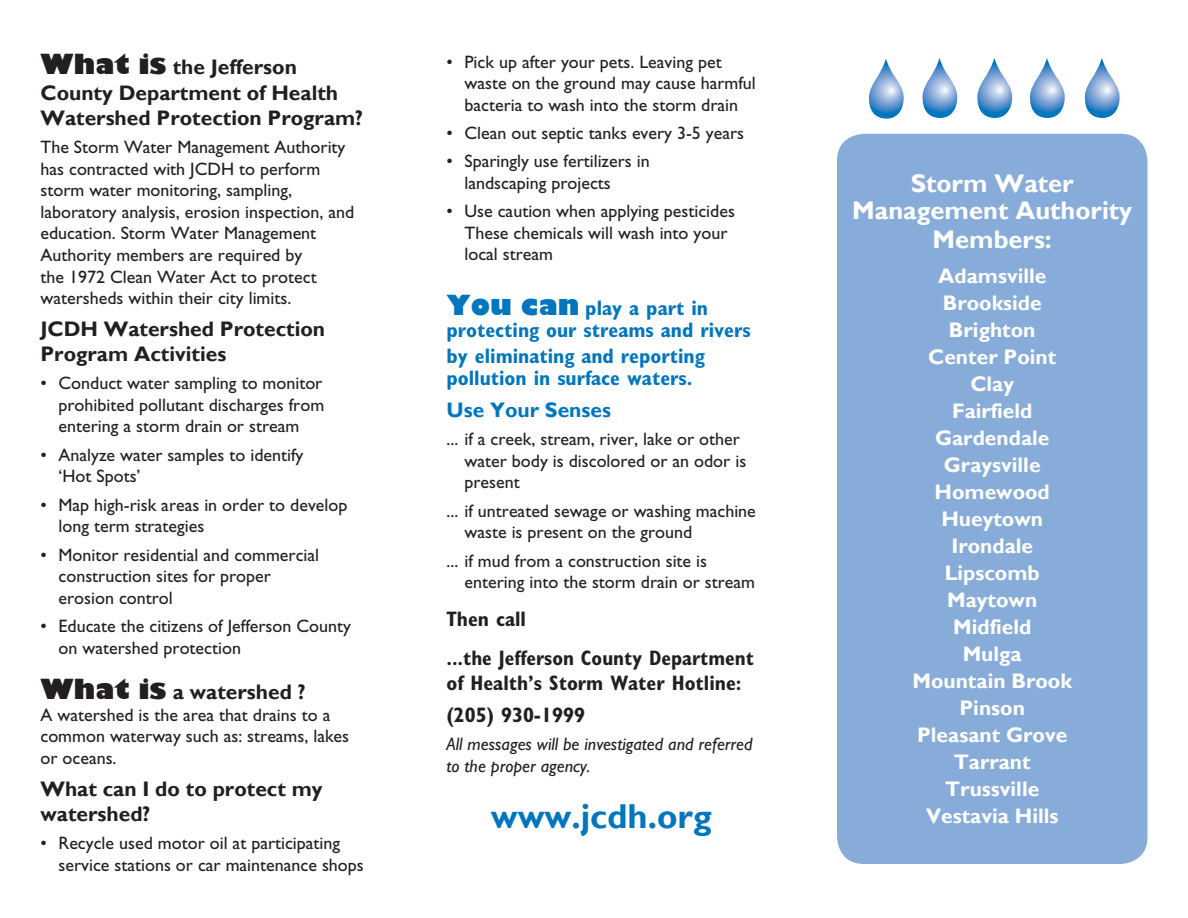
<style>
.page{position:relative;width:1188px;height:918px;background:#fff}
.page>*{position:absolute;margin:0;border:0;box-sizing:border-box;transform-origin:0 0}
.t1{font:700 34.5px "Gill Sans";color:#0076be}
.t2{font:700 25.5px "Gill Sans";color:#fff}
.t3{font:700 21px "Gill Sans";color:#fff}
.subhd{font:700 21px/25.2px "Gill Sans";color:#231f20}
.subhd-2{font:700 condensed 21px/22.2px "Gill Sans";color:#0076be}
.subhd-3{font:700 condensed 21px/25.2px "Gill Sans";color:#231f20}
.subhd-4{font:700 21px "Gill Sans";color:#0076be}
.List{font:700 condensed 21px "Gill Sans";color:#231f20}
.List-2{font:18px/21.6px "Gill Sans";color:#231f20}
.body_copy{font:18px/21.6px "Gill Sans";color:#231f20}
.body_copy-2{font:italic 18px/21.6px "Gill Sans";color:#231f20}
.s1{font-weight:800;font-size:27px}
.s2{font-weight:800;font-stretch:normal;font-size:27px}
</style>
<div class="page">
<div style="left:837px;top:134px;width:311px;height:730px;background:#88acd9;border-radius:27px"></div>
<svg style="left:869px;top:58px;width:35px;height:61px"></svg>
<svg style="left:922px;top:58px;width:35px;height:60px"></svg>
<svg style="left:977px;top:58px;width:35px;height:60px"></svg>
<svg style="left:1030px;top:58px;width:35px;height:60px"></svg>
<svg style="left:1084px;top:58px;width:36px;height:60px"></svg>
<p class="subhd" style="left:40px;top:55px;width:324px"><span class="s1">What is</span> the Jefferson<br>County Department of Health<br>Watershed Protection Program?</p>
<p class="body_copy" style="left:40px;top:136px;width:315px">The Storm Water Management Authority has contracted with JCDH to perform storm water monitoring, sampling, laboratory analysis, erosion inspection, and education. Storm Water Management Authority members are required by<br>the 1972 Clean Water Act to protect watersheds within their city limits.</p>
<p class="subhd" style="left:40px;top:317px;width:286px">JCDH Watershed Protection<br>Program Activities</p>
<p class="List-2" style="left:59px;top:373px;width:267px;text-align:justify;text-indent:-18px">• Conduct water sampling to monitor prohibited pollutant discharges from entering a storm drain or stream</p>
<p class="List-2" style="left:59px;top:444px;width:246px;text-indent:-18px">• Analyze water samples to identify ‘Hot Spots’</p>
<p class="List-2" style="left:59px;top:494px;width:290px;text-indent:-18px">• Map high-risk areas in order to develop long term strategies</p>
<p class="List-2" style="left:59px;top:544px;width:262px;text-indent:-18px">• Monitor residential and commercial construction sites for proper erosion control</p>
<p class="List-2" style="left:59px;top:615px;width:294px;text-indent:-18px">• Educate the citizens of Jefferson County on watershed protection</p>
<p class="subhd" style="left:40px;top:680px;width:267px"><span class="s1">What is</span> a watershed ?</p>
<p class="body_copy" style="left:40px;top:704px;width:310px">A watershed is the area that drains to a common waterway such as: streams, lakes or oceans.</p>
<p class="subhd" style="left:40px;top:777px;width:284px">What can I do to protect my watershed?</p>
<p class="List-2" style="left:59px;top:832px;width:307px;text-indent:-18px">• Recycle used motor oil at participating service stations or car maintenance shops</p>
<p class="List-2" style="left:465px;top:51px;width:293px;text-indent:-18px">• Pick up after your pets. Leaving pet waste on the ground may cause harmful bacteria to wash into the storm drain</p>
<p class="List-2" style="left:446px;top:122px;width:299px">• Clean out septic tanks every 3-5 years</p>
<p class="List-2" style="left:465px;top:151px;width:187px;text-indent:-18px">• Sparingly use fertilizers in landscaping projects</p>
<p class="List-2" style="left:465px;top:200px;width:272px;text-indent:-18px">• Use caution when applying pesticides<br>These chemicals will wash into your local stream</p>
<p class="subhd-2" style="left:446px;top:297px;width:306px"><span class="s2">You can</span> play a part in protecting our streams and rivers</p>
<p class="subhd-2" style="left:446px;top:345px;width:260px">by eliminating and reporting pollution in surface waters.</p>
<p class="subhd-4" style="left:446px;top:397px;width:166px">Use Your Senses</p>
<p class="List-2" style="left:465px;top:428px;width:283px;text-indent:-18px">... if a creek, stream, river, lake or other water body is discolored or an odor is present</p>
<p class="List-2" style="left:465px;top:500px;width:293px;text-indent:-18px">... if untreated sewage or washing machine waste is present on the ground</p>
<p class="List-2" style="left:465px;top:550px;width:292px;text-indent:-18px">... if mud from a construction site is entering into the storm drain or stream</p>
<p class="subhd-3" style="left:446px;top:607px;width:81px">Then call</p>
<p class="subhd-3" style="left:446px;top:645px;width:309px">...the Jefferson County Department of Health’s Storm Water Hotline:</p>
<p class="List" style="left:446px;top:702px;width:140px">(205) 930-1999</p>
<p class="body_copy-2" style="left:446px;top:734px;width:308px">All messages will be investigated and referred to the proper agency.</p>
<p class="t1" style="left:491px;top:795px;width:223px">www.jcdh.org</p>
<p class="t2" style="left:911px;top:168px;width:164px">Storm Water</p>
<p class="t2" style="left:852px;top:195px;width:282px">Management Authority</p>
<p class="t2" style="left:933px;top:224px;width:121px">Members:</p>
<p class="t3" style="left:938px;top:263px;width:110px">Adamsville</p>
<p class="t3" style="left:943px;top:290px;width:101px">Brookside</p>
<p class="t3" style="left:949px;top:317px;width:88px">Brighton</p>
<p class="t3" style="left:928px;top:344px;width:130px">Center Point</p>
<p class="t3" style="left:970px;top:371px;width:45px">Clay</p>
<p class="t3" style="left:952px;top:398px;width:82px">Fairfield</p>
<p class="t3" style="left:935px;top:425px;width:116px">Gardendale</p>
<p class="t3" style="left:944px;top:452px;width:98px">Graysville</p>
<p class="t3" style="left:935px;top:479px;width:117px">Homewood</p>
<p class="t3" style="left:941px;top:506px;width:103px">Hueytown</p>
<p class="t3" style="left:951px;top:533px;width:83px">Irondale</p>
<p class="t3" style="left:945px;top:560px;width:97px">Lipscomb</p>
<p class="t3" style="left:947px;top:587px;width:92px">Maytown</p>
<p class="t3" style="left:953px;top:614px;width:80px">Midfield</p>
<p class="t3" style="left:963px;top:641px;width:61px">Mulga</p>
<p class="t3" style="left:912px;top:668px;width:161px">Mountain Brook</p>
<p class="t3" style="left:960px;top:695px;width:67px">Pinson</p>
<p class="t3" style="left:917px;top:722px;width:152px">Pleasant Grove</p>
<p class="t3" style="left:954px;top:749px;width:78px">Tarrant</p>
<p class="t3" style="left:945px;top:776px;width:96px">Trussville</p>
<p class="t3" style="left:926px;top:803px;width:134px">Vestavia Hills</p>
</div>
